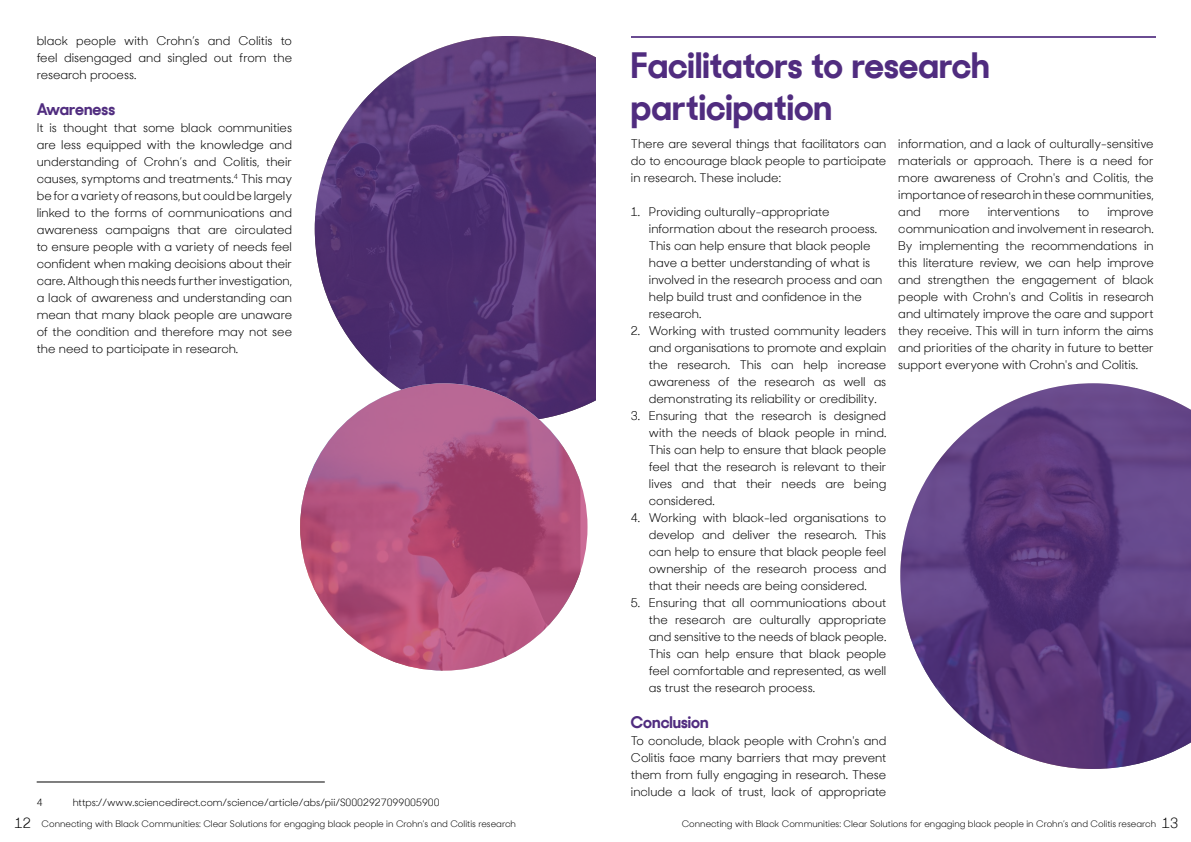
<style>
.page{position:relative;width:1191px;height:842px;background:#fff}
.page>*{position:absolute;margin:0;border:0;box-sizing:border-box;transform-origin:0 0}
.t1{font:700 35px/42px "Sharp Sans No 2";color:#502c7f}
.t2{font:700 16px "Sharp Sans No 2";color:#502c7f}
.t3{font:12px/17px "Sharp Sans No 2";color:#000;text-align:justify}
.t4{font:10px "Sharp Sans No 2";color:#000}
.t5{font:9px "Sharp Sans No 2";color:#000}
.s1{font-size:14px}
</style>
<div class="page">
<hr style="left:37px;top:781px;width:288px;height:1px;background:#000">
<svg style="left:315px;top:36px;width:385px;height:386px;background:#543474"></svg>
<svg style="left:900px;top:383px;width:291px;height:386px"></svg>
<img style="left:300px;top:383px;width:280px;height:288px">
<svg style="left:300px;top:383px;width:287px;height:288px;background:#b1547f"></svg>
<div style="left:596px;top:30px;width:114px;height:709px;background:#fff"></div>
<hr style="left:631px;top:36px;width:524px;height:2px;background:#502c7f">
<p class="t3" style="left:37px;top:31px;width:257px">black people with Crohn’s and Colitis to feel disengaged and singled out from the research process.</p>
<h2 class="t2" style="left:37px;top:96px;width:80px">Awareness</h2>
<p class="t3" style="left:37px;top:118px;width:257px">It is thought that some black communities are less equipped with the knowledge and understanding of Crohn’s and Colitis, their causes, symptoms and treatments.<sup>4</sup> This may be for a variety of reasons, but could be largely linked to the forms of communications and awareness campaigns that are circulated to ensure people with a variety of needs feel confident when making decisions about their care. Although this needs further investigation, a lack of awareness and understanding can mean that many black people are unaware of the condition and therefore may not see the need to participate in research.</p>
<p class="t4" style="left:37px;top:794px;width:7px">4</p>
<p class="t4" style="left:73px;top:794px;width:368px">https://www.sciencedirect.com/science/article/abs/pii/S0002927099005900</p>
<h1 class="t1" style="left:631px;top:41px;width:360px">Facilitators to research participation</h1>
<p class="t3" style="left:631px;top:134px;width:257px">There are several things that facilitators can do to encourage black people to participate in research. These include:</p>
<p class="t3" style="left:649px;top:202px;width:235px;text-align:left;text-indent:-18px">1. Providing culturally-appropriate information about the research process.<br>This can help ensure that black people have a better understanding of what is involved in the research process and can help build trust and confidence in the research.</p>
<p class="t3" style="left:649px;top:321px;width:239px;text-indent:-18px">2. Working with trusted community leaders and organisations to promote and explain the research. This can help increase awareness of the research as well as demonstrating its reliability or credibility.</p>
<p class="t3" style="left:649px;top:406px;width:239px;text-indent:-18px">3. Ensuring that the research is designed with the needs of black people in mind.<br>This can help to ensure that black people feel that the research is relevant to their lives and that their needs are being considered.</p>
<p class="t3" style="left:649px;top:508px;width:239px;text-indent:-18px">4. Working with black-led organisations to develop and deliver the research. This can help to ensure that black people feel ownership of the research process and that their needs are being considered.</p>
<p class="t3" style="left:649px;top:593px;width:239px;text-indent:-18px">5. Ensuring that all communications about the research are culturally appropriate and sensitive to the needs of black people.<br>This can help ensure that black people feel comfortable and represented, as well as trust the research process.</p>
<h2 class="t2" style="left:631px;top:708px;width:79px">Conclusion</h2>
<p class="t3" style="left:631px;top:731px;width:257px">To conclude, black people with Crohn's and Colitis face many barriers that may prevent them from fully engaging in research. These include a lack of trust, lack of appropriate</p>
<p class="t3" style="left:898px;top:134px;width:257px">information, and a lack of culturally-sensitive materials or approach. There is a need for more awareness of Crohn's and Colitis, the importance of research in these communities, and</p>
<p class="t3" style="left:898px;top:202px;width:257px;text-indent:209px">improve communication and involvement in research.<br>By implementing the recommendations in this literature review, we can help improve and strengthen the engagement of black people with Crohn's and Colitis in research and ultimately improve the care and support they receive. This will in turn inform the aims and priorities of the charity in future to better support everyone with Crohn's and Colitis.</p>
<p class="t3" style="left:939px;top:202px;width:32px">more</p>
<p class="t3" style="left:987px;top:202px;width:73px">interventions</p>
<p class="t3" style="left:1078px;top:202px;width:13px">to</p>
<p class="t5" style="left:14px;top:816px;width:503px"><span class="s1">12</span> Connecting with Black Communities: Clear Solutions for engaging black people in Crohn’s and Colitis research</p>
<p class="t5" style="left:681px;top:816px;width:498px">Connecting with Black Communities: Clear Solutions for engaging black people in Crohn’s and Colitis research <span class="s1">13</span></p>
</div>
